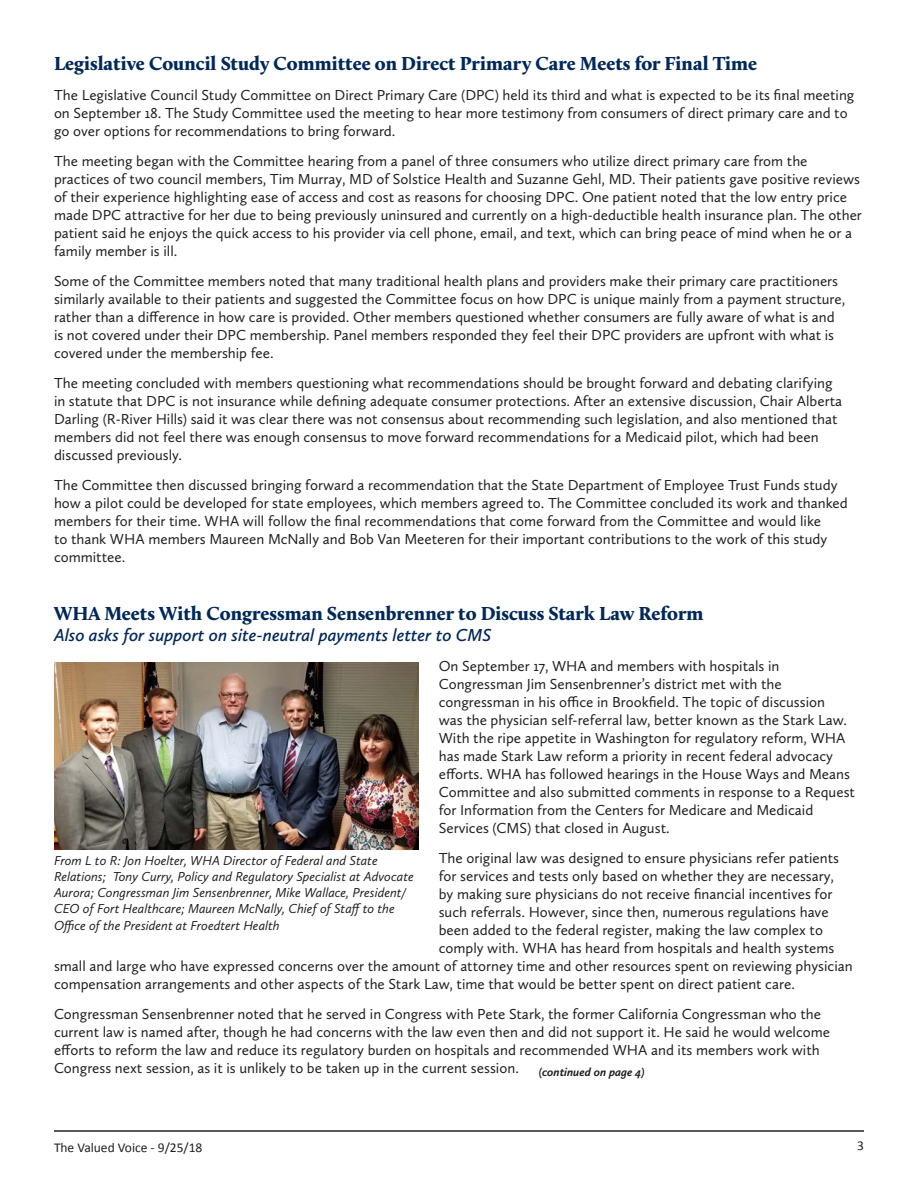
<style>
.page{position:relative;width:918px;height:1188px;background:#fff}
.page>*{position:absolute;margin:0;border:0;box-sizing:border-box;transform-origin:0 0}
.Headlines_-_Valued_V{font:900 19.5px "Calluna";color:#002858}
.Subheads_-_Valued_Vo{font:italic 600 18px "Calluna Sans";color:#002858}
.Body_Text_-_Valued_V{font:15px/18px "Calluna Sans";color:#231f20}
.Captions_-_Valued_Vo{font:italic 13.5px/16.2px "Calluna Sans";color:#231f20}
.page_footers{font:13.5px "Calibri";color:#231f20}
.Continued_On_-_Value{font:italic 700 12px "Calluna Sans";color:#231f20}
</style>
<div class="page">
<hr style="left:54px;top:1130px;width:810px;height:2px;background:#231f20">
<img style="left:54px;top:663px;width:364px;height:187px">
<p class="Headlines_-_Valued_V" style="left:54px;top:51px;width:705px">Legislative Council Study Committee on Direct Primary Care Meets for Final Time</p>
<p class="Body_Text_-_Valued_V" style="left:54px;top:86px;width:802px">The Legislative Council Study Committee on Direct Primary Care (DPC) held its third and what is expected to be its final meeting on September 18. The Study Committee used the meeting to hear more testimony from consumers of direct primary care and to go over options for recommendations to bring forward.</p>
<p class="Body_Text_-_Valued_V" style="left:54px;top:152px;width:809px">The meeting began with the Committee hearing from a panel of three consumers who utilize direct primary care from the practices of two council members, Tim Murray, MD of Solstice Health and Suzanne Gehl, MD. Their patients gave positive reviews of their experience highlighting ease of access and cost as reasons for choosing DPC. One patient noted that the low entry price made DPC attractive for her due to being previously uninsured and currently on a high-deductible health insurance plan. The other patient said he enjoys the quick access to his provider via cell phone, email, and text, which can bring peace of mind when he or a family member is ill.</p>
<p class="Body_Text_-_Valued_V" style="left:54px;top:272px;width:793px">Some of the Committee members noted that many traditional health plans and providers make their primary care practitioners similarly available to their patients and suggested the Committee focus on how DPC is unique mainly from a payment structure, rather than a difference in how care is provided. Other members questioned whether consumers are fully aware of what is and is not covered under their DPC membership. Panel members responded they feel their DPC providers are upfront with what is covered under the membership fee.</p>
<p class="Body_Text_-_Valued_V" style="left:54px;top:374px;width:790px">The meeting concluded with members questioning what recommendations should be brought forward and debating clarifying in statute that DPC is not insurance while defining adequate consumer protections. After an extensive discussion, Chair Alberta Darling (R-River Hills) said it was clear there was not consensus about recommending such legislation, and also mentioned that members did not feel there was enough consensus to move forward recommendations for a Medicaid pilot, which had been discussed previously.</p>
<p class="Body_Text_-_Valued_V" style="left:54px;top:476px;width:795px">The Committee then discussed bringing forward a recommendation that the State Department of Employee Trust Funds study how a pilot could be developed for state employees, which members agreed to. The Committee concluded its work and thanked members for their time. WHA will follow the final recommendations that come forward from the Committee and would like<br>to thank WHA members Maureen McNally and Bob Van Meeteren for their important contributions to the work of this study committee.</p>
<p class="Headlines_-_Valued_V" style="left:54px;top:601px;width:651px">WHA Meets With Congressman Sensenbrenner to Discuss Stark Law Reform</p>
<p class="Subheads_-_Valued_Vo" style="left:54px;top:624px;width:439px">Also asks for support on site-neutral payments letter to CMS</p>
<p class="Body_Text_-_Valued_V" style="left:439px;top:657px;width:418px">On September 17, WHA and members with hospitals in Congressman Jim Sensenbrenner’s district met with the congressman in his office in Brookfield. The topic of discussion<br>was the physician self-referral law, better known as the Stark Law.<br>With the ripe appetite in Washington for regulatory reform, WHA has made Stark Law reform a priority in recent federal advocacy efforts. WHA has followed hearings in the House Ways and Means Committee and also submitted comments in response to a Request for Information from the Centers for Medicare and Medicaid Services (CMS) that closed in August.</p>
<p class="Body_Text_-_Valued_V" style="left:439px;top:849px;width:402px">The original law was designed to ensure physicians refer patients</p>
<p class="Body_Text_-_Valued_V" style="left:439px;top:867px;width:397px">for services and tests only based on whether they are necessary,</p>
<p class="Body_Text_-_Valued_V" style="left:439px;top:885px;width:395px">by making sure physicians do not receive financial incentives for</p>
<p class="Body_Text_-_Valued_V" style="left:439px;top:903px;width:391px">such referrals. However, since then, numerous regulations have</p>
<p class="Body_Text_-_Valued_V" style="left:439px;top:921px;width:386px">been added to the federal register, making the law complex to</p>
<p class="Body_Text_-_Valued_V" style="left:439px;top:939px;width:397px">comply with. WHA has heard from hospitals and health systems</p>
<p class="Body_Text_-_Valued_V" style="left:54px;top:957px;width:800px">small and large who have expressed concerns over the amount of attorney time and other resources spent on reviewing physician</p>
<p class="Body_Text_-_Valued_V" style="left:54px;top:975px;width:742px">compensation arrangements and other aspects of the Stark Law, time that would be better spent on direct patient care.</p>
<p class="Body_Text_-_Valued_V" style="left:54px;top:1005px;width:778px">Congressman Sensenbrenner noted that he served in Congress with Pete Stark, the former California Congressman who the current law is named after, though he had concerns with the law even then and did not support it. He said he would welcome efforts to reform the law and reduce its regulatory burden on hospitals and recommended WHA and its members work with Congress next session, as it is unlikely to be taken up in the current session.</p>
<p class="Captions_-_Valued_Vo" style="left:54px;top:852px;width:361px">From L to R: Jon Hoelter, WHA Director of Federal and State Relations; Tony Curry, Policy and Regulatory Specialist at Advocate Aurora; Congressman Jim Sensenbrenner, Mike Wallace, President/ CEO of Fort Healthcare; Maureen McNally, Chief of Staff to the Office of the President at Froedtert Health</p>
<p class="Continued_On_-_Value" style="left:539px;top:1065px;width:107px">(continued on page 4)</p>
<p class="page_footers" style="left:54px;top:1139px;width:150px">The Valued Voice - 9/25/18</p>
<p class="page_footers" style="left:857px;top:1137px;width:8px">3</p>
</div>
